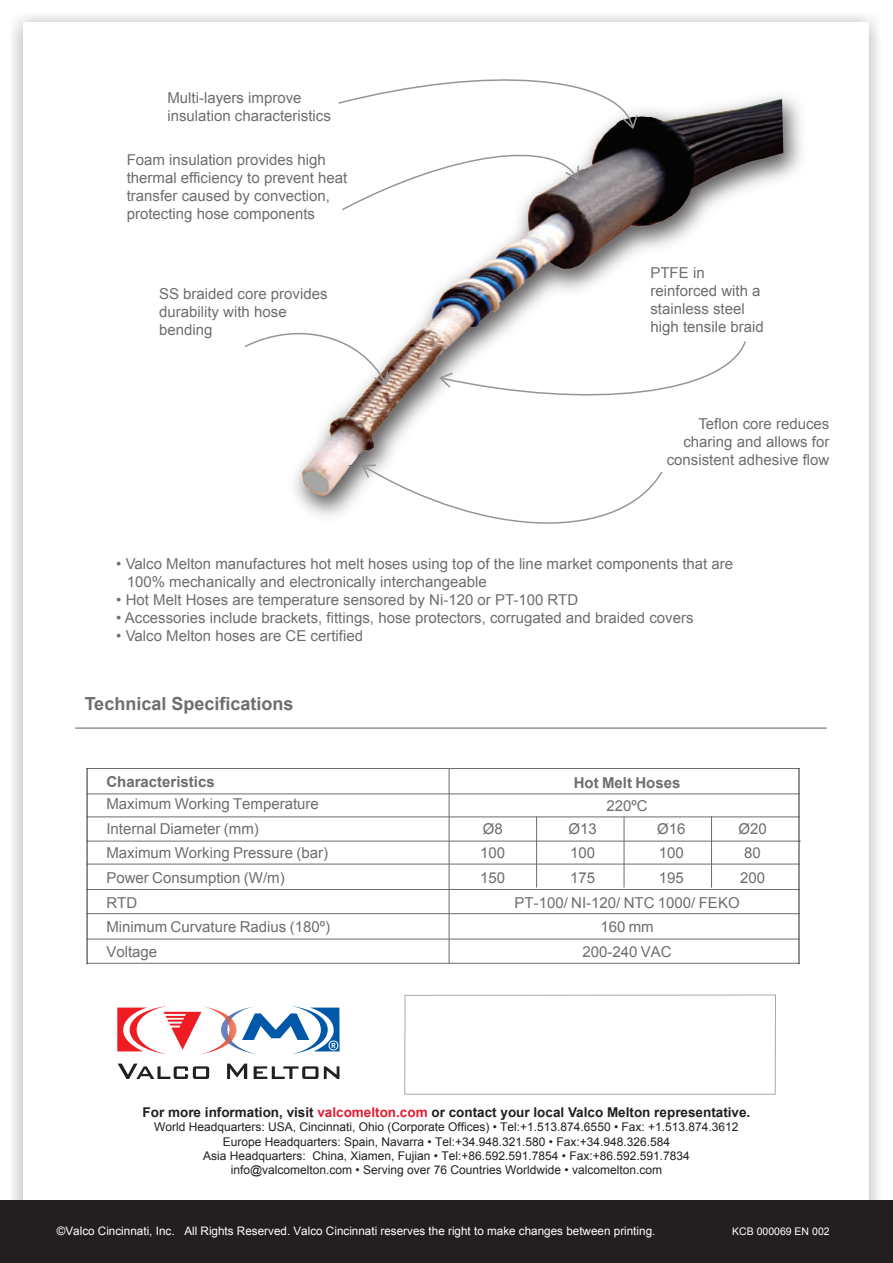
<style>
.page{position:relative;width:893px;height:1263px;background:#fff}
.page>*{position:absolute;margin:0;border:0;box-sizing:border-box;transform-origin:0 0}
.t1{font:700 18px "Arial";color:#6c6d70}
.t2{font:15px/18px "Arial";color:#6c6d70}
.t3{font:700 15px "Arial";color:#6c6d70}
.t4{font:700 13.5px "Arial";color:#231f20}
.t5{font:12px/14.4px "Arial";color:#231f20;text-align:center}
.t6{font:11.7px "Arial";color:#fff}
.t7{font:10.5px "Arial";color:#fff}
.s1{color:#e11d32}
</style>
<div class="page">
<div style="left:0;top:1200px;width:893px;height:63px;background:#231f20"></div>
<img style="left:236px;top:1009px;width:6px;height:42px">
<img style="left:201px;top:1006px;width:35px;height:48px">
<svg style="left:118px;top:1063px;width:221px;height:16px"></svg>
<svg style="left:117px;top:1006px;width:84px;height:48px"></svg>
<svg style="left:242px;top:1006px;width:98px;height:48px"></svg>
<div style="left:405px;top:995px;width:371px;height:99px;border:1px solid #a8a9ad"></div>
<img style="left:295px;top:96px;width:507px;height:420px">
<img style="left:302px;top:98px;width:481px;height:397px">
<hr style="left:75px;top:727px;width:752px;height:2px;background:#6c6d70">
<hr style="left:87px;top:793px;width:712px;height:1px;background:#6c6d70">
<hr style="left:87px;top:816px;width:712px;height:1px;background:#6c6d70">
<hr style="left:87px;top:841px;width:713px;height:1px;background:#6c6d70">
<hr style="left:87px;top:889px;width:712px;height:1px;background:#6c6d70">
<hr style="left:87px;top:913px;width:712px;height:1px;background:#6c6d70">
<hr style="left:87px;top:939px;width:712px;height:1px;background:#6c6d70">
<hr style="left:449px;top:768px;width:1px;height:195px;background:#6c6d70">
<hr style="left:87px;top:963px;width:712px;height:1px;background:#6c6d70">
<hr style="left:87px;top:768px;width:712px;height:1px;background:#6c6d70">
<hr style="left:87px;top:864px;width:712px;height:1px;background:#6c6d70">
<hr style="left:799px;top:768px;width:1px;height:196px;background:#2c2b2b">
<hr style="left:87px;top:768px;width:1px;height:196px;background:#2c2b2b">
<hr style="left:536px;top:817px;width:1px;height:70px;background:#6c6d70">
<hr style="left:624px;top:817px;width:1px;height:70px;background:#6c6d70">
<hr style="left:711px;top:817px;width:1px;height:70px;background:#6c6d70">
<svg style="left:337px;top:79px;width:301px;height:50px"></svg>
<svg style="left:439px;top:340px;width:308px;height:70px"></svg>
<svg style="left:245px;top:320px;width:143px;height:66px"></svg>
<svg style="left:340px;top:138px;width:239px;height:74px"></svg>
<svg style="left:362px;top:464px;width:302px;height:60px"></svg>
<p class="t2" style="left:167px;top:89px;width:165px">Multi-layers improve insulation characteristics</p>
<p class="t2" style="left:127px;top:151px;width:222px">Foam insulation provides high thermal efficiency to prevent heat transfer caused by convection, protecting hose components</p>
<p class="t2" style="left:159px;top:285px;width:170px">SS braided core provides durability with hose bending</p>
<p class="t2" style="left:650px;top:264px;width:115px">PTFE in reinforced with a stainless steel high tensile braid</p>
<p class="t2" style="left:667px;top:415px;width:164px;text-align:right">Teflon core reduces charing and allows for consistent adhesive flow</p>
<p class="t2" style="left:127px;top:555px;width:608px;text-indent:-10px">• Valco Melton manufactures hot melt hoses using top of the line market components that are<br>100% mechanically and electronically interchangeable</p>
<p class="t2" style="left:116px;top:591px;width:463px">• Hot Melt Hoses are temperature sensored by Ni-120 or PT-100 RTD</p>
<p class="t2" style="left:116px;top:609px;width:579px">• Accessories include brackets, fittings, hose protectors, corrugated and braided covers</p>
<p class="t2" style="left:116px;top:627px;width:248px">• Valco Melton hoses are CE certified</p>
<p class="t1" style="left:85px;top:691px;width:210px">Technical Specifications</p>
<p class="t3" style="left:106px;top:772px;width:110px">Characteristics</p>
<p class="t2" style="left:106px;top:792px;width:225px;line-height:24.8px">Maximum Working Temperature<br>Internal Diameter (mm)<br>Maximum Working Pressure (bar)<br>Power Consumption (W/m)<br>RTD<br>Minimum Curvature Radius (180º)<br>Voltage</p>
<p class="t3" style="left:574px;top:773px;width:108px">Hot Melt Hoses</p>
<p class="t2" style="left:606px;top:796px;width:43px">220ºC</p>
<p class="t2" style="left:483px;top:820px;width:22px">Ø8</p>
<p class="t2" style="left:568px;top:816px;width:30px;line-height:24.6px;text-align:justify">Ø13<br>100<br>175</p>
<p class="t2" style="left:657px;top:816px;width:30px;line-height:24.6px;text-align:justify">Ø16<br>100<br>195</p>
<p class="t2" style="left:738px;top:816px;width:30px;line-height:24.6px">Ø20<br>80<br>200</p>
<p class="t2" style="left:480px;top:840px;width:27px;line-height:24.9px">100<br>150</p>
<p class="t2" style="left:515px;top:890px;width:227px;line-height:24.8px;text-align:center">PT-100/ NI-120/ NTC 1000/ FEKO<br>160 mm<br>200-240 VAC</p>
<p class="t4" style="left:143px;top:1103px;width:609px">For more information, visit <span class="s1">valcomelton.com</span> or contact your local Valco Melton representative.</p>
<p class="t5" style="left:154px;top:1120px;width:586px">World Headquarters: USA, Cincinnati, Ohio (Corporate Offices) • Tel:+1.513.874.6550 • Fax: +1.513.874.3612<br>Europe Headquarters: Spain, Navarra • Tel:+34.948.321.580 • Fax:+34.948.326.584<br>Asia Headquarters: China, Xiamen, Fujian • Tel:+86.592.591.7854 • Fax:+86.592.591.7834 info@valcomelton.com • Serving over 76 Countries Worldwide • valcomelton.com</p>
<p class="t6" style="left:57px;top:1223px;width:600px">©Valco Cincinnati, Inc. All Rights Reserved. Valco Cincinnati reserves the right to make changes between printing.</p>
<p class="t7" style="left:732px;top:1224px;width:99px">KCB 000069 EN 002</p>
</div>
